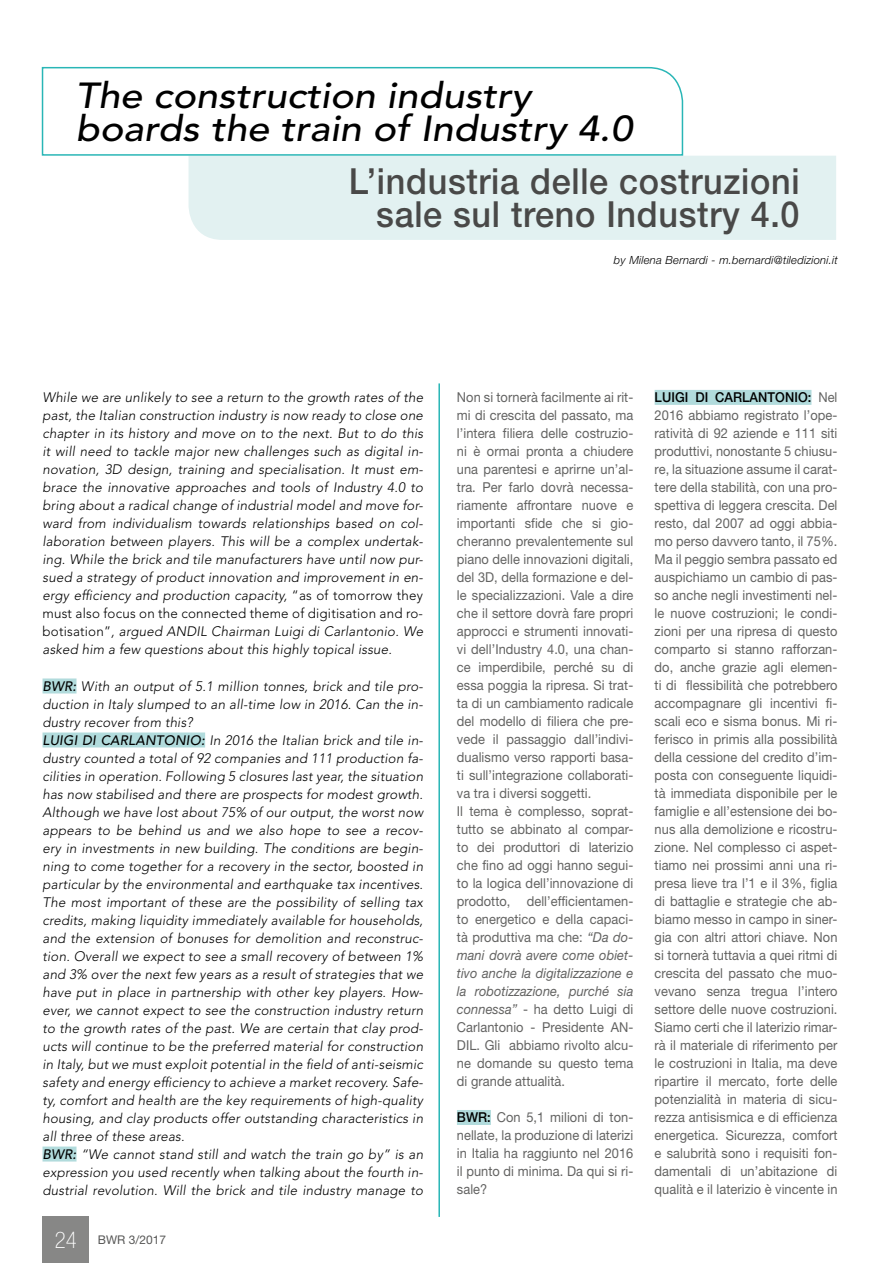
<style>
.page{position:relative;width:893px;height:1263px;background:#fff}
.page>*{position:absolute;margin:0;border:0;box-sizing:border-box;transform-origin:0 0}
.titolo_articolo_ITA{font:500 36px "Helvetica Neue LT Std";letter-spacing:.02em;color:#494948;scale:.95 1}
.titolo_articolo_ENG{font:italic 500 36px/33px "Avenir LT Std";color:#000;scale:1.1 1}
.t1{font:100 condensed 22.95px "Helvetica Neue LT Std";color:#fff}
.testo_ITA{font:13.65px/18px "Helvetica Neue LT Std";letter-spacing:.005em;color:#636362;text-align:justify;scale:.94 1}
.testo_ENG{font:italic 300 13.65px/18px "Avenir LT Std";letter-spacing:.015em;color:#000;text-align:justify}
.t2{font:12px "Helvetica Neue LT Std";color:#575756}
.firma_articoli{font:italic 300 11.25px "Helvetica Neue LT Std";letter-spacing:.02em;color:#000}
.s1{font-style:normal}
.s2{font-weight:500}
.s3{font-style:italic}
.s4{font-weight:500;color:#000}
</style>
<div class="page">
<hr style="left:438px;top:383px;width:2px;height:834px;background:#29b6b6">
<div style="left:43px;top:1216px;width:46px;height:47px;background:#878786"></div>
<div style="left:43px;top:678px;width:34px;height:15px;background:#b1dbdc"></div>
<div style="left:43px;top:732px;width:162px;height:15px;background:#b1dbdc"></div>
<div style="left:43px;top:1146px;width:34px;height:15px;background:#b1dbdc"></div>
<div style="left:189px;top:156px;width:647px;height:84px;background:#e2f1f1"></div>
<svg style="left:41px;top:66px;width:643px;height:90px"></svg>
<div style="left:457px;top:1110px;width:34px;height:15px;background:#b1dbdc"></div>
<div style="left:655px;top:390px;width:156px;height:15px;background:#b1dbdc"></div>
<p class="titolo_articolo_ENG" style="left:76px;top:80px;width:508px">The construction industry boards the train of Industry 4.0</p>
<p class="titolo_articolo_ITA" style="left:349px;top:160px;width:476px">L’industria delle costruzioni</p>
<p class="titolo_articolo_ITA" style="left:376px;top:193px;width:447px">sale sul treno Industry 4.0</p>
<p class="firma_articoli" style="left:614px;top:254px;width:225px">by Milena Bernardi - m.bernardi@tiledizioni.it</p>
<p class="testo_ENG" style="left:43px;top:389px;width:382px">While we are unlikely to see a return to the growth rates of the past, the Italian construction industry is now ready to close one chapter in its history and move on to the next. But to do this it will need to tackle major new challenges such as digital in&shy;novation, 3D design, training and specialisation. It must em&shy;brace the innovative approaches and tools of Industry 4.0 to bring about a radical change of industrial model and move for&shy;ward from individualism towards relationships based on col&shy;laboration between players. This will be a complex undertak&shy;ing. While the brick and tile manufacturers have until now pur&shy;sued a strategy of product innovation and improvement in en&shy;ergy efficiency and production capacity, <span class="s1">“as of tomorrow they must also focus on the connected theme of digitisation and ro&shy;botisation”</span>, argued ANDIL Chairman Luigi di Carlantonio. We asked him a few questions about this highly topical issue.</p>
<p class="testo_ENG" style="left:43px;top:677px;width:382px"><span class="s2">BWR:</span> With an output of 5.1 million tonnes, brick and tile pro&shy;duction in Italy slumped to an all-time low in 2016. Can the in&shy;dustry recover from this?</p>
<p class="testo_ENG" style="left:43px;top:731px;width:382px"><span class="s2">LUIGI DI CARLANTONIO:</span> In 2016 the Italian brick and tile in&shy;dustry counted a total of 92 companies and 111 production fa&shy;cilities in operation. Following 5 closures last year, the situation has now stabilised and there are prospects for modest growth.<br>Although we have lost about 75% of our output, the worst now appears to be behind us and we also hope to see a recov&shy;ery in investments in new building. The conditions are begin&shy;ning to come together for a recovery in the sector, boosted in particular by the environmental and earthquake tax incentives.<br>The most important of these are the possibility of selling tax credits, making liquidity immediately available for households, and the extension of bonuses for demolition and reconstruc&shy;tion. Overall we expect to see a small recovery of between 1% and 3% over the next few years as a result of strategies that we have put in place in partnership with other key players. How&shy;ever, we cannot expect to see the construction industry return to the growth rates of the past. We are certain that clay prod&shy;ucts will continue to be the preferred material for construction in Italy, but we must exploit potential in the field of anti-seismic safety and energy efficiency to achieve a market recovery. Safe&shy;ty, comfort and health are the key requirements of high-quality housing, and clay products offer outstanding characteristics in all three of these areas.</p>
<p class="testo_ENG" style="left:43px;top:1145px;width:382px"><span class="s2">BWR:</span> “We cannot stand still and watch the train go by” is an expression you used recently when talking about the fourth in&shy;dustrial revolution. Will the brick and tile industry manage to</p>
<p class="t1" style="left:55px;top:1227px;width:24px">24</p>
<p class="t2" style="left:98px;top:1232px;width:70px">BWR 3/2017</p>
<p class="testo_ITA" style="left:457px;top:388px;width:189px">Non si tornerà facilmente ai rit&shy;mi di crescita del passato, ma l’intera filiera delle costruzio&shy;ni è ormai pronta a chiudere una parentesi e aprirne un’al&shy;tra. Per farlo dovrà necessa&shy;riamente affrontare nuove e importanti sfide che si gio&shy;cheranno prevalentemente sul piano delle innovazioni digitali, del 3D, della formazione e del&shy;le specializzazioni. Vale a dire che il settore dovrà fare propri approcci e strumenti innovati&shy;vi dell’Industry 4.0, una chan&shy;ce imperdibile, perché su di essa poggia la ripresa. Si trat&shy;ta di un cambiamento radicale del modello di filiera che pre&shy;vede il passaggio dall’indivi&shy;dualismo verso rapporti basa&shy;ti sull’integrazione collaborati&shy;va tra i diversi soggetti.</p>
<p class="testo_ITA" style="left:457px;top:802px;width:189px">Il tema è complesso, soprat&shy;tutto se abbinato al compar&shy;to dei produttori di laterizio che fino ad oggi hanno segui&shy;to la logica dell’innovazione di prodotto, dell’efficientamen&shy;to energetico e della capaci&shy;tà produttiva ma che: <span class="s3">“Da do&shy;mani dovrà avere come obiet&shy;tivo anche la digitalizzazione e la robotizzazione, purché sia connessa”</span> - ha detto Luigi di Carlantonio - Presidente AN-DIL. Gli abbiamo rivolto alcu&shy;ne domande su questo tema di grande attualità.</p>
<p class="testo_ITA" style="left:457px;top:1108px;width:189px"><span class="s4">BWR:</span> Con 5,1 milioni di ton&shy;nellate, la produzione di laterizi in Italia ha raggiunto nel 2016 il punto di minima. Da qui si ri&shy;sale?</p>
<p class="testo_ITA" style="left:655px;top:388px;width:196px"><span class="s4">LUIGI DI CARLANTONIO:</span> Nel 2016 abbiamo registrato l’ope&shy;ratività di 92 aziende e 111 siti produttivi, nonostante 5 chiusu&shy;re, la situazione assume il carat&shy;tere della stabilità, con una pro&shy;spettiva di leggera crescita. Del resto, dal 2007 ad oggi abbia&shy;mo perso davvero tanto, il 75%.<br>Ma il peggio sembra passato ed auspichiamo un cambio di pas&shy;so anche negli investimenti nel&shy;le nuove costruzioni; le condi&shy;zioni per una ripresa di questo comparto si stanno rafforzan&shy;do, anche grazie agli elemen&shy;ti di flessibilità che potrebbero accompagnare gli incentivi fi&shy;scali eco e sisma bonus. Mi ri&shy;ferisco in primis alla possibilità della cessione del credito d’im&shy;posta con conseguente liquidi&shy;tà immediata disponibile per le famiglie e all’estensione dei bo&shy;nus alla demolizione e ricostru&shy;zione. Nel complesso ci aspet&shy;tiamo nei prossimi anni una ri&shy;presa lieve tra l’1 e il 3%, figlia di battaglie e strategie che ab&shy;biamo messo in campo in siner&shy;gia con altri attori chiave. Non si tornerà tuttavia a quei ritmi di crescita del passato che muo&shy;vevano senza tregua l’intero settore delle nuove costruzioni.<br>Siamo certi che il laterizio rimar&shy;rà il materiale di riferimento per le costruzioni in Italia, ma deve ripartire il mercato, forte delle potenzialità in materia di sicu&shy;rezza antisismica e di efficienza energetica. Sicurezza, comfort e salubrità sono i requisiti fon&shy;damentali di un’abitazione di qualità e il laterizio è vincente in</p>
</div>
